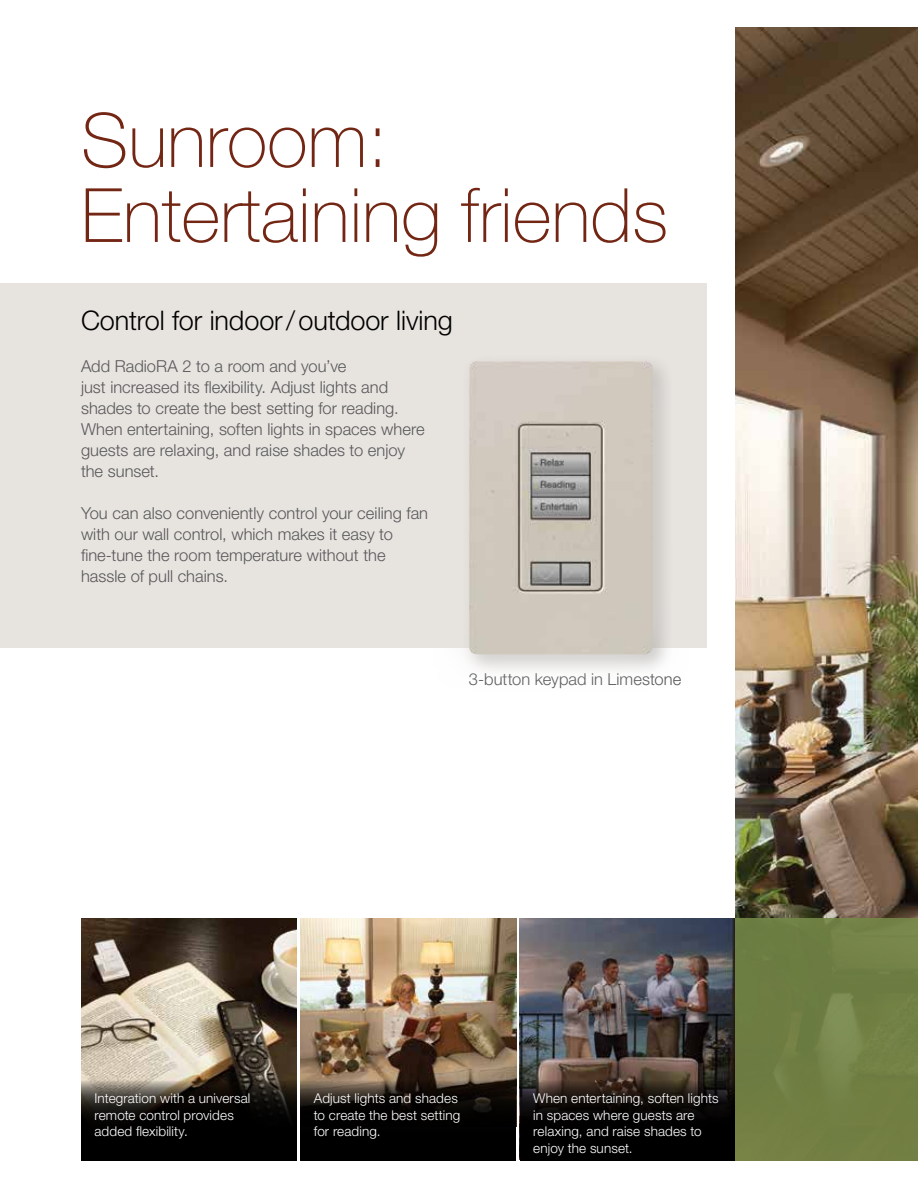
<style>
.page{position:relative;width:918px;height:1188px;background:#fff}
.page>*{position:absolute;margin:0;border:0;box-sizing:border-box;transform-origin:0 0}
.t1{font:100 75px/75px "Helvetica Neue LT Std";color:#732613}
.t2{font:300 27px "Helvetica Neue LT Std";letter-spacing:-.005em;color:#000}
.t3{font:300 16.5px/21px "Helvetica Neue LT Std";color:#58595b}
.t4{font:300 13.5px/16.5px "Helvetica Neue LT Std";letter-spacing:.01em;color:#fff}
</style>
<div class="page">
<img style="left:520px;top:918px;width:216px;height:162px">
<img style="left:300px;top:918px;width:216px;height:162px">
<img style="left:81px;top:918px;width:216px;height:162px">
<div style="left:0;top:284px;width:706px;height:364px;background:#e7e3df"></div>
<svg style="left:81px;top:1080px;width:216px;height:81px;background:#161310"></svg>
<svg style="left:300px;top:1080px;width:216px;height:81px;background:#100d0a"></svg>
<svg style="left:520px;top:1080px;width:216px;height:81px;background:#0d0a08"></svg>
<img style="left:736px;top:27px;width:182px;height:891px">
<div style="left:736px;top:918px;width:182px;height:243px;background:#717e43"></div>
<svg style="left:465px;top:365px;width:203px;height:306px;fill:#dedad8"></svg>
<img style="left:469px;top:361px;width:184px;height:293px">
<h1 class="t1" style="left:81px;top:103px;width:589px">Sunroom:<br>Entertaining friends</h1>
<h2 class="t2" style="left:81px;top:304px;width:373px">Control for indoor/outdoor living</h2>
<p class="t3" style="left:81px;top:355px;width:345px">Add RadioRA 2 to a room and you’ve<br>just increased its flexibility. Adjust lights and shades to create the best setting for reading.<br>When entertaining, soften lights in spaces where guests are relaxing, and raise shades to enjoy the sunset.</p>
<p class="t3" style="left:81px;top:502px;width:349px">You can also conveniently control your ceiling fan with our wall control, which makes it easy to fine-tune the room temperature without the hassle of pull chains.</p>
<p class="t3" style="left:469px;top:668px;width:214px">3-button keypad in Limestone</p>
<p class="t4" style="left:94px;top:1090px;width:157px">Integration with a universal remote control provides added flexibility.</p>
<p class="t4" style="left:314px;top:1090px;width:148px">Adjust lights and shades to create the best setting for reading.</p>
<p class="t4" style="left:533px;top:1090px;width:187px">When entertaining, soften lights in spaces where guests are relaxing, and raise shades to enjoy the sunset.</p>
</div>
